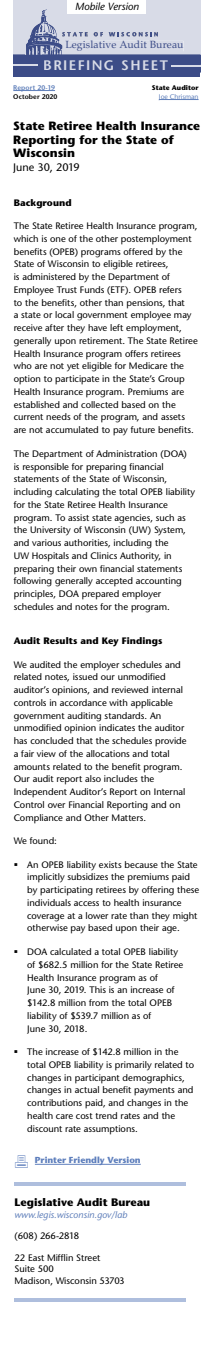
<style>
.page{position:relative;width:214px;height:1352px;background:#fff}
.page>*{position:absolute;margin:0;border:0;box-sizing:border-box;transform-origin:0 0}
.t1{font:600 13.8px "Stone Sans Std";letter-spacing:.1em;color:#d8dbe7}
.t2{font:700 12px/13.5px "Stone Sans Std";color:#000}
.t3{font:700 10.88px "Stone Sans Std";color:#000}
.t4{font:500 10.88px "Stone Sans Std";letter-spacing:-.005em;color:#000}
.t5{font:10.43px "Palatino LT Std";letter-spacing:.01em;color:#3c4c87}
.t6{font:italic 500 10.35px "Stone Sans Std";color:#000}
.t7{font:500 9.38px/12.8px "Stone Sans Std";color:#000}
.t8{font:700 9.38px "Stone Sans Std";letter-spacing:.005em;color:#000}
.t9{font:italic 500 9.38px "Stone Sans Std";color:#5f7fba}
.t10{font:500 9.38px "Stone Sans Std";letter-spacing:-.02em;color:#000}
.t11{font:700 8.7px "Stone Sans Std";color:#5d7ebc}
.t12{font:700 6.75px "Stone Sans Std";color:#000}
.t13{font:600 6.75px "Stone Sans Std";letter-spacing:.015em;color:#5f7fba}
.t14{font:600 6.75px "Stone Sans Std";letter-spacing:.015em;color:#000}
.t15{font:500 6.75px "Stone Sans Std";color:#5f7fba}
</style>
<div class="page">
<hr style="left:14px;top:1299px;width:171px;height:3px;background:#5d7ebc">
<hr style="left:14px;top:1182px;width:171px;height:3px;background:#5d7ebc">
<hr style="left:35px;top:1164px;width:105px;height:1px;background:#5d7ebc">
<div style="left:14px;top:55px;width:186px;height:22px;background:#3c4c87"></div>
<svg style="left:14px;top:0;width:186px;height:10px"></svg>
<div style="left:67px;top:0;width:79px;height:14px;background:#fff"></div>
<svg style="left:14px;top:10px;width:186px;height:57px"></svg>
<hr style="left:13px;top:90px;width:42px;height:1px;background:#5f7fba">
<hr style="left:158px;top:99px;width:40px;height:1px;background:#5f7fba">
<p class="t6" style="left:75px;top:1px;width:65px">Mobile Version</p>
<p class="t5" style="left:65px;top:39px;width:119px">Legislative Audit Bureau</p>
<h1 class="t1" style="left:43px;top:57px;width:126px">BRIEFING SHEET</h1>
<p class="t12" style="left:151px;top:83px;width:48px">State Auditor</p>
<p class="t15" style="left:158px;top:92px;width:41px">Joe Chrisman</p>
<p class="t13" style="left:13px;top:83px;width:43px">Report 20-19</p>
<p class="t14" style="left:13px;top:92px;width:46px">October 2020</p>
<p class="t2" style="left:13px;top:119px;width:188px">State Retiree Health Insurance<br>Reporting for the State of<br>Wisconsin</p>
<p class="t4" style="left:13px;top:161px;width:68px">June 30, 2019</p>
<p class="t8" style="left:14px;top:197px;width:59px">Background</p>
<p class="t7" style="left:14px;top:220px;width:185px">The State Retiree Health Insurance program, which is one of the other postemployment benefits (OPEB) programs offered by the State of Wisconsin to eligible retirees,<br>is administered by the Department of Employee Trust Funds (ETF). OPEB refers<br>to the benefits, other than pensions, that<br>a state or local government employee may receive after they have left employment, generally upon retirement. The State Retiree Health Insurance program offers retirees who are not yet eligible for Medicare the option to participate in the State’s Group Health Insurance program. Premiums are established and collected based on the current needs of the program, and assets are not accumulated to pay future benefits.</p>
<p class="t7" style="left:14px;top:447px;width:182px">The Department of Administration (DOA)<br>is responsible for preparing financial statements of the State of Wisconsin, including calculating the total OPEB liability for the State Retiree Health Insurance program. To assist state agencies, such as the University of Wisconsin (UW) System, and various authorities, including the<br>UW Hospitals and Clinics Authority, in preparing their own financial statements following generally accepted accounting principles, DOA prepared employer schedules and notes for the program.</p>
<p class="t8" style="left:14px;top:635px;width:150px">Audit Results and Key Findings</p>
<p class="t7" style="left:14px;top:658px;width:174px">We audited the employer schedules and related notes, issued our unmodified auditor’s opinions, and reviewed internal controls in accordance with applicable government auditing standards. An unmodified opinion indicates the auditor has concluded that the schedules provide a fair view of the allocations and total amounts related to the benefit program.<br>Our audit report also includes the Independent Auditor’s Report on Internal Control over Financial Reporting and on Compliance and Other Matters.</p>
<p class="t7" style="left:14px;top:834px;width:44px">We found:</p>
<p class="t7" style="left:27px;top:858px;width:173px;text-indent:-14px">▪ An OPEB liability exists because the State implicitly subsidizes the premiums paid by participating retirees by offering these individuals access to health insurance coverage at a lower rate than they might otherwise pay based upon their age.</p>
<p class="t7" style="left:27px;top:945px;width:157px;text-indent:-14px">▪ DOA calculated a total OPEB liability of $682.5 million for the State Retiree<br>Health Insurance program as of<br>June 30, 2019. This is an increase of $142.8 million from the total OPEB liability of $539.7 million as of<br>June 30, 2018.</p>
<p class="t7" style="left:27px;top:1045px;width:168px;text-indent:-13px">▪ The increase of $142.8 million in the total OPEB liability is primarily related to changes in participant demographics, changes in actual benefit payments and contributions paid, and changes in the health care cost trend rates and the discount rate assumptions.</p>
<p class="t11" style="left:35px;top:1155px;width:107px">Printer Friendly Version</p>
<p class="t3" style="left:14px;top:1196px;width:137px">Legislative Audit Bureau</p>
<p class="t9" style="left:14px;top:1209px;width:114px">www.legis.wisconsin.gov/lab</p>
<p class="t10" style="left:14px;top:1230px;width:66px">(608) 266-2818</p>
<p class="t7" style="left:14px;top:1252px;width:111px;line-height:11.2px">22 East Mifflin Street<br>Suite 500<br>Madison, Wisconsin 53703</p>
</div>
